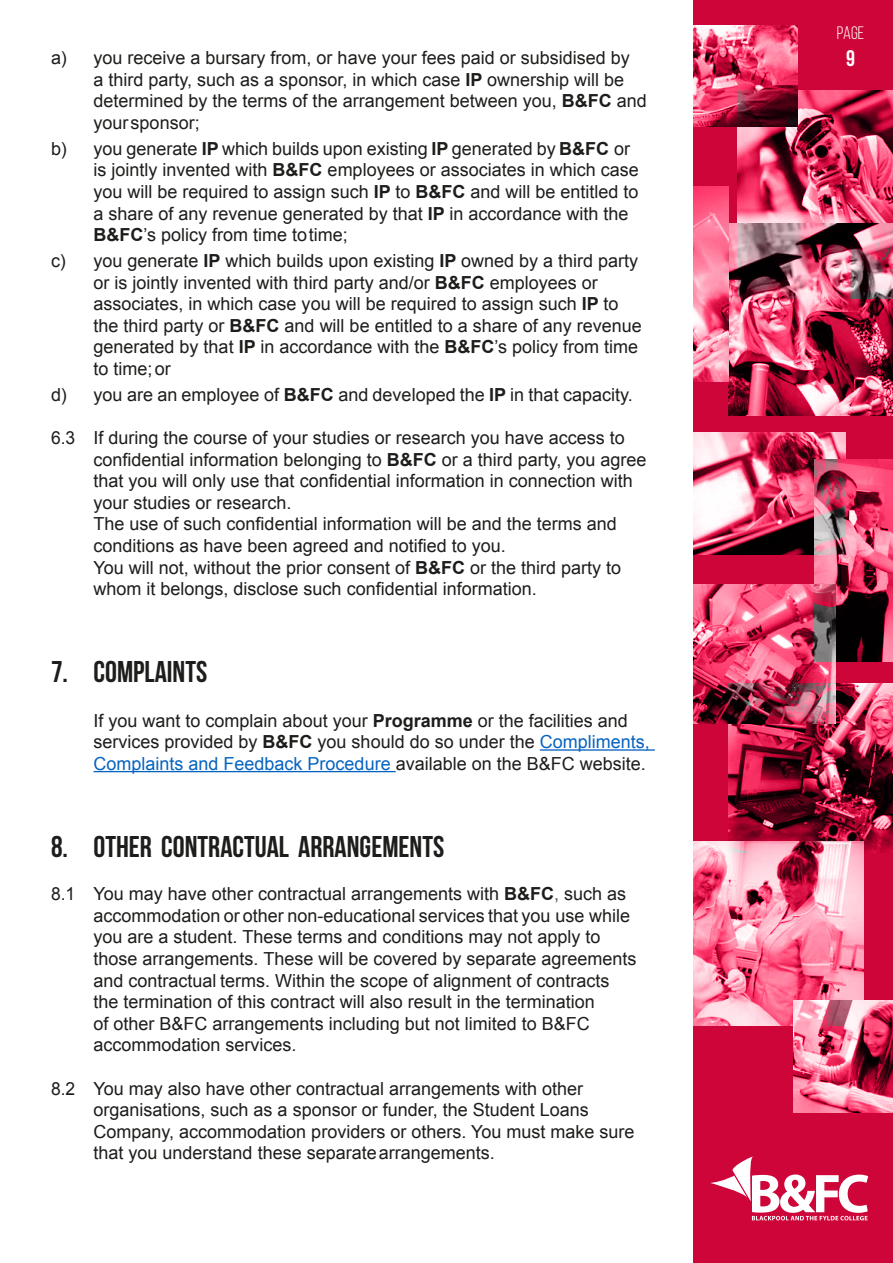
<style>
.page{position:relative;width:893px;height:1263px;background:#fff}
.page>*{position:absolute;margin:0;border:0;box-sizing:border-box;transform-origin:0 0}
.t1{font:700 30px "Bebas Neue";color:#1d1d1b}
.t2{font:700 22.5px "Bebas Neue";color:#fff}
.t3{font:18px/21.6px "Arial";color:#1d1d1b}
.t4{font:18px "Bebas Neue";color:#fff}
.s1{font-weight:700}
.s2{color:#0563c1}
.s3{color:#57585b}
</style>
<div class="page">
<div style="left:691px;top:0;width:202px;height:1263px;background:#ce0538"></div>
<svg style="left:710px;top:1156px;width:158px;height:64px"></svg>
<img style="left:728px;top:684px;width:165px;height:168px">
<img style="left:738px;top:91px;width:155px;height:132px">
<img style="left:693px;top:841px;width:171px;height:184px">
<img style="left:693px;top:433px;width:152px;height:121px">
<img style="left:793px;top:1000px;width:100px;height:112px">
<img style="left:728px;top:223px;width:165px;height:192px">
<img style="left:814px;top:460px;width:79px;height:201px">
<img style="left:693px;top:187px;width:35px;height:194px">
<img style="left:693px;top:25px;width:104px;height:102px">
<img style="left:693px;top:584px;width:142px;height:139px">
<div style="left:0;top:0;width:693px;height:1263px;background:#fff"></div>
<hr style="left:540px;top:749px;width:115px;height:2px;background:#0563c1">
<hr style="left:94px;top:771px;width:302px;height:1px;background:#0563c1">
<p class="t4" style="left:837px;top:23px;width:29px">Page</p>
<p class="t3" style="left:51px;top:47px;width:580px">a) you receive a bursary from, or have your fees paid or subsidised by</p>
<p class="t2" style="left:846px;top:46px;width:10px">9</p>
<p class="t3" style="left:94px;top:69px;width:555px">a third party, such as a sponsor, in which case <span class="s1">IP</span> ownership will be determined by the terms of the arrangement between you, <span class="s1">B&amp;FC</span> and your sponsor;</p>
<p class="t3" style="left:94px;top:138px;width:547px;text-indent:-43px">b) you generate <span class="s1">IP</span> which builds upon existing <span class="s1">IP</span> generated by <span class="s1">B&amp;FC</span> or is jointly invented with <span class="s1">B&amp;FC</span> employees or associates in which case you will be required to assign such <span class="s1">IP</span> to <span class="s1">B&amp;FC</span> and will be entitled to a share of any revenue generated by that <span class="s1">IP</span> in accordance with the <span class="s1">B&amp;FC</span>’s policy from time to time;</p>
<p class="t3" style="left:94px;top:250px;width:550px;text-indent:-43px">c) you generate <span class="s1">IP</span> which builds upon existing <span class="s1">IP</span> owned by a third party or is jointly invented with third party and/or <span class="s1">B&amp;FC</span> employees or associates, in which case you will be required to assign such <span class="s1">IP</span> to the third party or <span class="s1">B&amp;FC</span> and will be entitled to a share of any revenue generated by that <span class="s1">IP</span> in accordance with the <span class="s1">B&amp;FC</span>’s policy from time to time; or</p>
<p class="t3" style="left:51px;top:384px;width:583px">d) you are an employee of <span class="s1">B&amp;FC</span> and developed the <span class="s1">IP</span> in that capacity.</p>
<p class="t3" style="left:94px;top:427px;width:554px;text-indent:-43px">6.3 If during the course of your studies or research you have access to confidential information belonging to <span class="s1">B&amp;FC</span> or a third party, you agree that you will only use that confidential information in connection with your studies or research.<br>The use of such confidential information will be and the terms and conditions as have been agreed and notified to you.<br>You will not, without the prior consent of <span class="s1">B&amp;FC</span> or the third party to whom it belongs, disclose such confidential information.</p>
<h1 class="t1" style="left:51px;top:655px;width:158px">7. COMPLAINTS</h1>
<p class="t3" style="left:94px;top:709px;width:558px">If you want to complain about your <span class="s1">Programme</span> or the facilities and services provided by <span class="s1">B&amp;FC</span> you should do so under the <span class="s2">Compliments,<br>Complaints and Feedback Procedure</span> available on the B&amp;FC website.</p>
<h1 class="t1" style="left:51px;top:830px;width:395px">8. OTHER CONTRACTUAL ARRANGEMENTS</h1>
<p class="t3" style="left:94px;top:883px;width:544px;text-indent:-43px">8.1 You may have other contractual arrangements with <span class="s1">B&amp;FC</span><span class="s3">,</span> such as accommodation or other non-educational services that you use while you are a student. These terms and conditions may not apply to those arrangements. These will be covered by separate agreements and contractual terms. Within the scope of alignment of contracts the termination of this contract will also result in the termination<br>of other B&amp;FC arrangements including but not limited to B&amp;FC accommodation services.</p>
<p class="t3" style="left:94px;top:1078px;width:542px;text-indent:-43px">8.2 You may also have other contractual arrangements with other organisations, such as a sponsor or funder, the Student Loans Company, accommodation providers or others. You must make sure that you understand these separate arrangements.</p>
</div>
